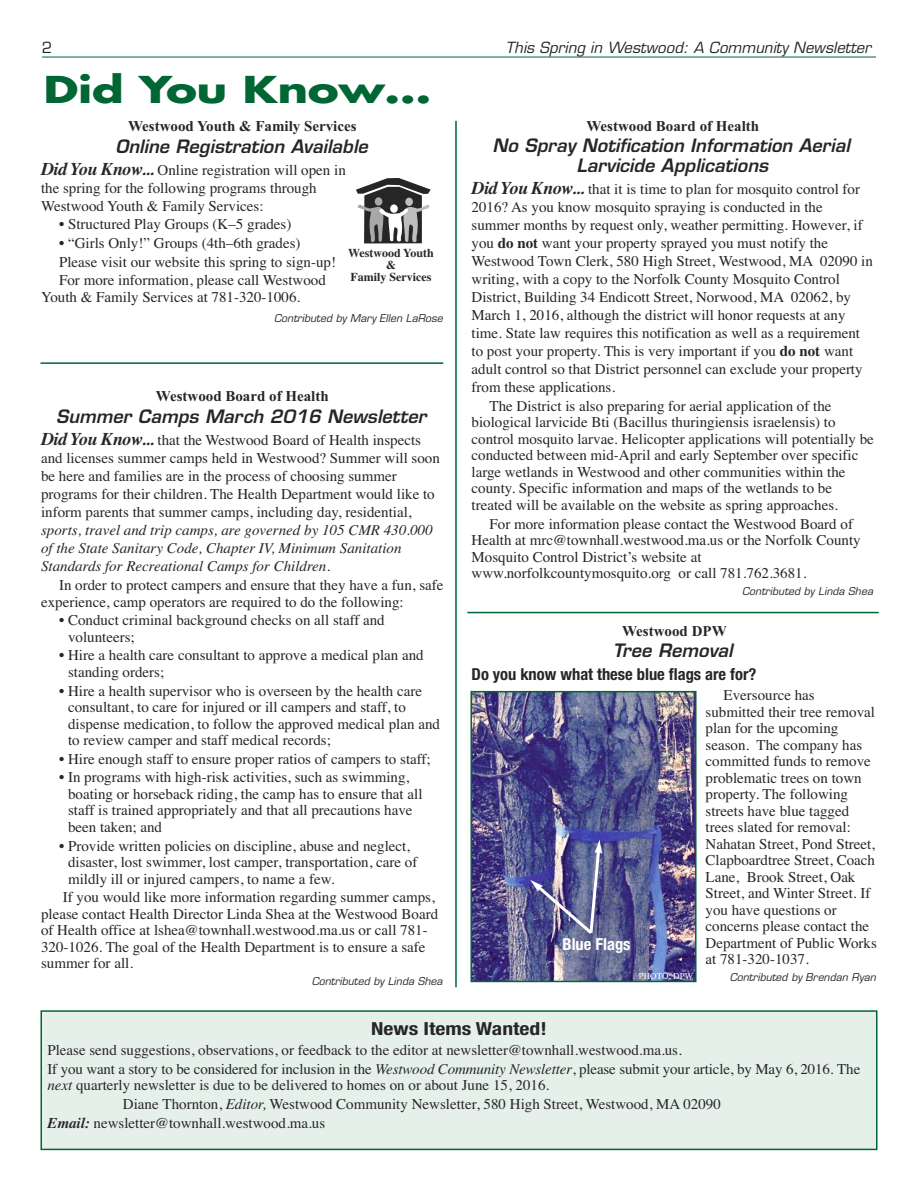
<style>
.page{position:relative;width:918px;height:1188px;background:#fff}
.page>*{position:absolute;margin:0;border:0;box-sizing:border-box;transform-origin:0 0}
.t1{font:700 36px "Futura";letter-spacing:-.01em;color:#063;scale:1.3 1}
.t2{font:italic 600 18px/19.5px "Eurostile";letter-spacing:.005em;color:#272627;text-align:center}
.t3{font:700 condensed 18px "Helvetica Neue";color:#272627;scale:1.2 1}
.t4{font:700 condensed 16.5px "Helvetica Neue";color:#272627}
.t5{font:700 condensed 16.5px "Helvetica Neue";color:#fff}
.t6{font:15px/16.5px "Times";color:#272627}
.t7{font:italic 15px/18px "Times";color:#272627}
.t8{font:700 15px "Times New Roman";color:#272627}
.t9{font:italic 15px "Eurostile";letter-spacing:.005em;color:#272627}
.t10{font:15px "Eurostile";color:#272627}
.t11{font:700 12px/12px "Times";color:#272627;text-align:center}
.t12{font:italic 10.5px "Eurostile";letter-spacing:.005em;color:#272627}
.t13{font:9px "Times";color:#fff}
.s1{font-weight:700;font-style:italic;font-size:18px}
.s2{font-weight:700}
.s3{font-style:italic}
.s4{font-weight:700;font-style:italic}
.s5{font-style:normal}
</style>
<div class="page">
<hr style="left:455px;top:121px;width:2px;height:866px;background:#063">
<hr style="left:42px;top:57px;width:834px;height:1px;background:#063">
<div style="left:42px;top:1012px;width:834px;height:137px;background:#e6f0eb"></div>
<div style="left:40px;top:1010px;width:837px;height:140px;border:2px solid #063"></div>
<svg style="left:356px;top:178px;width:75px;height:65px"></svg>
<div style="left:375px;top:197px;width:7px;height:9px;background:#a9a8a9;border-radius:50%"></div>
<div style="left:405px;top:198px;width:8px;height:8px;background:#bebebe;border-radius:50%"></div>
<div style="left:390px;top:204px;width:8px;height:9px;background:#fff;border-radius:50%"></div>
<img style="left:473px;top:694px;width:221px;height:285px">
<div style="left:470px;top:691px;width:227px;height:291px;border:2px solid #063"></div>
<img style="left:530px;top:840px;width:72px;height:97px">
<hr style="left:40px;top:362px;width:403px;height:2px;background:#063">
<hr style="left:467px;top:612px;width:412px;height:1px;background:#063">
<p class="t10" style="left:42px;top:42px;width:12px">2</p>
<p class="t9" style="left:506px;top:42px;width:367px">This Spring in Westwood: A Community Newsletter</p>
<h1 class="t1" style="left:43px;top:73px;width:300px">Did You Know…</h1>
<p class="t8" style="left:128px;top:117px;width:230px">Westwood Youth &amp; Family Services</p>
<p class="t2" style="left:115px;top:138px;width:254px">Online Registration Available</p>
<p class="t6" style="left:41px;top:161px;width:306px;line-height:18px"><span class="s1">Did You Know...</span> Online registration will open in the spring for the following programs through<br>Westwood Youth &amp; Family Services:</p>
<p class="t6" style="left:59px;top:216px;width:234px">• Structured Play Groups (K–5 grades)</p>
<p class="t6" style="left:59px;top:234px;width:279px;line-height:18.6px">• “Girls Only!” Groups (4th–6th grades)<br>Please visit our website this spring to sign-up!<br>For more information, please call Westwood</p>
<p class="t6" style="left:41px;top:289px;width:261px">Youth &amp; Family Services at 781-320-1006.</p>
<p class="t12" style="left:274px;top:314px;width:170px">Contributed by Mary Ellen LaRose</p>
<p class="t8" style="left:586px;top:117px;width:174px">Westwood Board of Health</p>
<p class="t2" style="left:493px;top:138px;width:359px">No Spray Notification Information Aerial<br>Larvicide Applications</p>
<p class="t6" style="left:472px;top:181px;width:390px"><span class="s1">Did You Know...</span> that it is time to plan for mosquito control for</p>
<p class="t6" style="left:472px;top:199px;width:353px">2016? As you know mosquito spraying is conducted in the</p>
<p class="t6" style="left:472px;top:217px;width:393px">summer months by request only, weather permitting. However, if</p>
<p class="t6" style="left:472px;top:235px;width:358px">you <span class="s2">do not</span> want your property sprayed you must notify the</p>
<p class="t6" style="left:472px;top:253px;width:403px">Westwood Town Clerk, 580 High Street, Westwood, MA 02090 in</p>
<p class="t6" style="left:472px;top:271px;width:370px">writing, with a copy to the Norfolk County Mosquito Control</p>
<p class="t6" style="left:472px;top:289px;width:381px">District, Building 34 Endicott Street, Norwood, MA 02062, by</p>
<p class="t6" style="left:472px;top:307px;width:376px">March 1, 2016, although the district will honor requests at any</p>
<p class="t6" style="left:472px;top:325px;width:390px">time. State law requires this notification as well as a requirement</p>
<p class="t6" style="left:472px;top:343px;width:383px">to post your property. This is very important if you <span class="s2">do not</span> want</p>
<p class="t6" style="left:472px;top:361px;width:393px">adult control so that District personnel can exclude your property</p>
<p class="t6" style="left:472px;top:379px;width:145px">from these applications.</p>
<p class="t6" style="left:490px;top:398px;width:343px">The District is also preparing for aerial application of the</p>
<p class="t6" style="left:472px;top:414px;width:404px">biological larvicide Bti (Bacillus thuringiensis israelensis) to control mosquito larvae. Helicopter applications will potentially be conducted between mid-April and early September over specific large wetlands in Westwood and other communities within the county. Specific information and maps of the wetlands to be treated will be available on the website as spring approaches.</p>
<p class="t6" style="left:472px;top:515px;width:391px;text-indent:18px">For more information please contact the Westwood Board of Health at mrc@townhall.westwood.ma.us or the Norfolk County Mosquito Control District’s website at www.norfolkcountymosquito.org or call 781.762.3681.</p>
<p class="t12" style="left:742px;top:587px;width:132px">Contributed by Linda Shea</p>
<p class="t8" style="left:622px;top:622px;width:106px">Westwood DPW</p>
<p class="t2" style="left:613px;top:643px;width:122px">Tree Removal</p>
<p class="t4" style="left:472px;top:660px;width:286px">Do you know what these blue flags are for?</p>
<p class="t6" style="left:706px;top:687px;width:173px;text-indent:18px">Eversource has submitted their tree removal plan for the upcoming season. The company has committed funds to remove problematic trees on town property. The following streets have blue tagged trees slated for removal:<br>Nahatan Street, Pond Street,<br>Clapboardtree Street, Coach<br>Lane, Brook Street, Oak<br>Street, and Winter Street. If you have questions or concerns please contact the<br>Department of Public Works at 781-320-1037.</p>
<p class="t12" style="left:730px;top:973px;width:148px">Contributed by Brendan Ryan</p>
<p class="t3" style="left:371px;top:1014px;width:148px">News Items Wanted!</p>
<p class="t6" style="left:47px;top:1041px;width:814px;line-height:18.6px">Please send suggestions, observations, or feedback to the editor at newsletter@townhall.westwood.ma.us.<br>If you want a story to be considered for inclusion in the <span class="s3">Westwood Community Newsletter</span>, please submit your article, by May 6, 2016. The</p>
<p class="t6" style="left:47px;top:1077px;width:503px"><span class="s3">next</span> quarterly newsletter is due to be delivered to homes on or about June 15, 2016.</p>
<p class="t6" style="left:123px;top:1095px;width:599px">Diane Thornton, <span class="s3">Editor,</span> Westwood Community Newsletter, 580 High Street, Westwood, MA 02090</p>
<p class="t6" style="left:47px;top:1114px;width:279px"><span class="s4">Email:</span> newsletter@townhall.westwood.ma.us</p>
<p class="t11" style="left:348px;top:247px;width:87px">Westwood Youth &amp;<br>Family Services</p>
<p class="t8" style="left:156px;top:387px;width:174px">Westwood Board of Health</p>
<p class="t2" style="left:56px;top:409px;width:372px">Summer Camps March 2016 Newsletter</p>
<p class="t6" style="left:41px;top:431px;width:400px;line-height:18px"><span class="s1">Did You Know...</span> that the Westwood Board of Health inspects and licenses summer camps held in Westwood? Summer will soon be here and families are in the process of choosing summer programs for their children. The Health Department would like to inform parents that summer camps, including day, residential,</p>
<p class="t7" style="left:41px;top:521px;width:393px">sports, travel and trip camps, are governed by 105 CMR 430.000 of the State Sanitary Code, Chapter IV, Minimum Sanitation<br>Standards for Recreational Camps for Children<span class="s5">.</span></p>
<p class="t6" style="left:41px;top:577px;width:404px;text-indent:18px">In order to protect campers and ensure that they have a fun, safe experience, camp operators are required to do the following:</p>
<p class="t6" style="left:68px;top:612px;width:318px;text-indent:-9px">• Conduct criminal background checks on all staff and volunteers;</p>
<p class="t6" style="left:68px;top:647px;width:357px;text-indent:-9px">• Hire a health care consultant to approve a medical plan and standing orders;</p>
<p class="t6" style="left:68px;top:682px;width:373px;text-indent:-9px">• Hire a health supervisor who is overseen by the health care consultant, to care for injured or ill campers and staff, to dispense medication, to follow the approved medical plan and to review camper and staff medical records;</p>
<p class="t6" style="left:59px;top:750px;width:373px">• Hire enough staff to ensure proper ratios of campers to staff;</p>
<p class="t6" style="left:68px;top:769px;width:356px;text-indent:-9px">• In programs with high-risk activities, such as swimming, boating or horseback riding, the camp has to ensure that all staff is trained appropriately and that all precautions have been taken; and</p>
<p class="t6" style="left:68px;top:837px;width:351px;text-indent:-9px">• Provide written policies on discipline, abuse and neglect, disaster, lost swimmer, lost camper, transportation, care of mildly ill or injured campers, to name a few.</p>
<p class="t6" style="left:41px;top:889px;width:399px;text-indent:22px">If you would like more information regarding summer camps, please contact Health Director Linda Shea at the Westwood Board of Health office at lshea@townhall.westwood.ma.us or call 781- 320-1026. The goal of the Health Department is to ensure a safe summer for all.</p>
<p class="t12" style="left:312px;top:977px;width:132px">Contributed by Linda Shea</p>
<p class="t5" style="left:562px;top:931px;width:70px">Blue Flags</p>
<p class="t13" style="left:639px;top:970px;width:56px">PHOTO: DPW</p>
</div>
